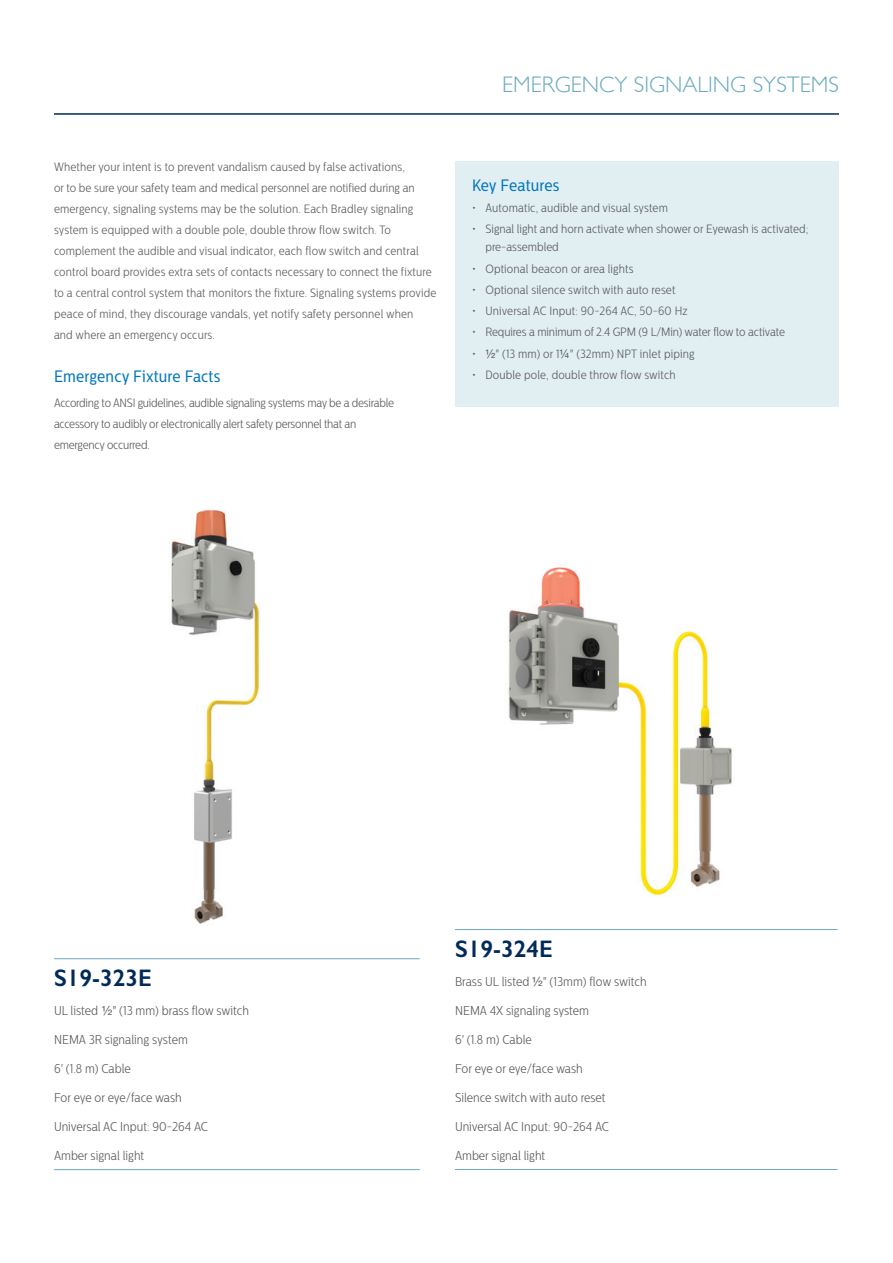
<style>
.page{position:relative;width:893px;height:1263px;background:#fff}
.page>*{position:absolute;margin:0;border:0;box-sizing:border-box;transform-origin:0 0}
.t1{font:600 24px "Gill Sans";color:#002a59}
.t2{font:300 22.5px "Gill Sans";color:#69aac0}
.t3{font:16.5px "Centrale Sans Cnd";letter-spacing:.01em;color:#0076be}
.t4{font:300 12.75px "Centrale Sans Cnd";color:#57585a}
.t5{font:300 12px/21px "Centrale Sans Cnd";letter-spacing:.01em;color:#57585a}
.t6{font:300 12px/21px "Centrale Sans Cnd";letter-spacing:-.02em;color:#57585a}
.t7{font:300 12px "Centrale Sans Cnd";letter-spacing:-.01em;color:#57585a}
.s1{font-family:"Helvetica Neue LT Std";font-weight:400}
</style>
<div class="page">
<div style="left:455px;top:162px;width:384px;height:245px;background:#e1eef2"></div>
<hr style="left:54px;top:113px;width:785px;height:2px;background:#002a59">
<img style="left:171px;top:509px;width:88px;height:415px">
<hr style="left:455px;top:929px;width:383px;height:1px;background:#69aac0">
<hr style="left:455px;top:1169px;width:383px;height:1px;background:#69aac0">
<hr style="left:54px;top:958px;width:366px;height:1px;background:#69aac0">
<hr style="left:54px;top:1169px;width:366px;height:1px;background:#69aac0">
<img style="left:508px;top:567px;width:224px;height:328px">
<p class="t5" style="left:54px;top:156px;width:384px">Whether your intent is to prevent vandalism caused by false activations,<br>or to be sure your safety team and medical personnel are notified during an emergency, signaling systems may be the solution. Each Bradley signaling system is equipped with a double pole, double throw flow switch. To complement the audible and visual indicator, each flow switch and central control board provides extra sets of contacts necessary to connect the fixture to a central control system that monitors the fixture. Signaling systems provide peace of mind, they discourage vandals, yet notify safety personnel when<br>and where an emergency occurs.</p>
<h3 class="t3" style="left:54px;top:367px;width:168px">Emergency Fixture Facts</h3>
<p class="t6" style="left:54px;top:392px;width:342px">According to ANSI guidelines, audible signaling systems may be a desirable accessory to audibly or electronically alert safety personnel that an emergency occurred.</p>
<h2 class="t2" style="left:502px;top:67px;width:338px">EMERGENCY SIGNALING SYSTEMS</h2>
<h3 class="t3" style="left:472px;top:176px;width:89px">Key Features</h3>
<p class="t5" style="left:472px;top:198px;width:197px">• Automatic, audible and visual system</p>
<p class="t5" style="left:485px;top:220px;width:324px;line-height:18px;text-indent:-14px">• Signal light and horn activate when shower or Eyewash is activated; pre-assembled</p>
<p class="t5" style="left:472px;top:258px;width:163px">• Optional beacon or area lights</p>
<p class="t5" style="left:472px;top:279px;width:205px">• Optional silence switch with auto reset</p>
<p class="t5" style="left:472px;top:301px;width:217px">• Universal AC Input: 90-264 AC, 50-60 Hz</p>
<p class="t7" style="left:472px;top:325px;width:315px">• Requires a minimum of 2.4 GPM (9 L/Min) water flow to activate</p>
<p class="t5" style="left:472px;top:343px;width:224px">• <span class="s1">1/2</span>" (13 mm) or 1<span class="s1">1/4</span>" (32mm) NPT inlet piping</p>
<p class="t5" style="left:472px;top:364px;width:205px">• Double pole, double throw flow switch</p>
<h1 class="t1" style="left:54px;top:963px;width:99px">S19-323E</h1>
<p class="t4" style="left:54px;top:1003px;width:196px">UL listed <span class="s1">1/2</span>" (13 mm) brass flow switch</p>
<p class="t4" style="left:54px;top:1032px;width:135px">NEMA 3R signaling system</p>
<p class="t4" style="left:54px;top:1061px;width:78px">6' (1.8 m) Cable</p>
<p class="t4" style="left:54px;top:1090px;width:129px">For eye or eye/face wash</p>
<p class="t4" style="left:54px;top:1119px;width:156px">Universal AC Input: 90-264 AC</p>
<p class="t4" style="left:54px;top:1148px;width:92px">Amber signal light</p>
<h1 class="t1" style="left:455px;top:934px;width:99px">S19-324E</h1>
<p class="t4" style="left:455px;top:974px;width:193px">Brass UL listed <span class="s1">1/2</span>" (13mm) flow switch</p>
<p class="t4" style="left:455px;top:1003px;width:136px">NEMA 4X signaling system</p>
<p class="t4" style="left:455px;top:1032px;width:78px">6' (1.8 m) Cable</p>
<p class="t4" style="left:455px;top:1061px;width:129px">For eye or eye/face wash</p>
<p class="t4" style="left:455px;top:1090px;width:152px">Silence switch with auto reset</p>
<p class="t4" style="left:455px;top:1119px;width:156px">Universal AC Input: 90-264 AC</p>
<p class="t4" style="left:455px;top:1148px;width:92px">Amber signal light</p>
</div>
